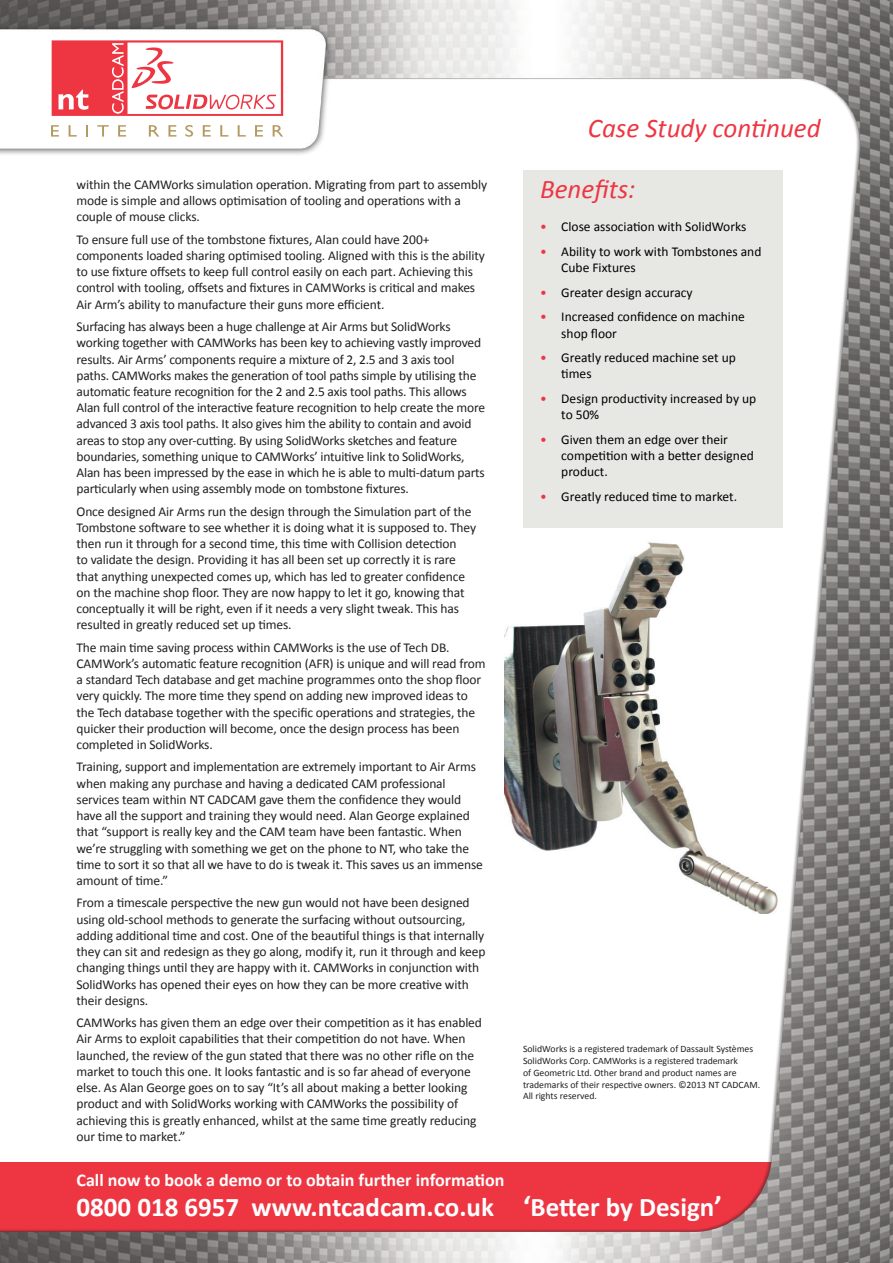
<style>
.page{position:relative;width:893px;height:1263px;background:#fff}
.page>*{position:absolute;margin:0;border:0;box-sizing:border-box;transform-origin:0 0}
.t1{font:700 27px "Calibri";color:#fff}
._5__Challenge_Header{font:italic 27px "Calibri";color:#ee3643}
._9__Call_to_Action_1{font:700 18px "Calibri";color:#fff}
._6__Body_Text_Back{font:13.5px/16.2px "Calibri";letter-spacing:-.01em;color:#231f20}
._7__Bullet{font:13.5px/16.2px "Calibri";color:#000}
._8__Disclaimer{font:9.75px/11.7px "Calibri";color:#231f20}
.s1{color:#ee3643}
.s2{font-size:29.25px}
</style>
<div class="page">
<img style="left:0;top:0;width:893px;height:1263px">
<svg style="left:52px;top:40px;width:231px;height:76px"></svg>
<svg style="left:51px;top:125px;width:8px;height:12px"></svg>
<svg style="left:69px;top:125px;width:8px;height:12px"></svg>
<svg style="left:86px;top:125px;width:2px;height:12px"></svg>
<svg style="left:97px;top:125px;width:12px;height:12px"></svg>
<svg style="left:118px;top:125px;width:8px;height:12px"></svg>
<svg style="left:149px;top:125px;width:10px;height:12px"></svg>
<svg style="left:168px;top:125px;width:8px;height:12px"></svg>
<svg style="left:185px;top:125px;width:8px;height:12px"></svg>
<svg style="left:203px;top:125px;width:8px;height:12px"></svg>
<svg style="left:220px;top:125px;width:8px;height:12px"></svg>
<svg style="left:238px;top:125px;width:8px;height:12px"></svg>
<svg style="left:255px;top:125px;width:8px;height:12px"></svg>
<svg style="left:273px;top:125px;width:10px;height:12px"></svg>
<p class="_6__Body_Text_Back" style="left:77px;top:176px;width:412px">within the CAMWorks simulation operation. Migrating from part to assembly mode is simple and allows optimisation of tooling and operations with a couple of mouse clicks.</p>
<p class="_6__Body_Text_Back" style="left:77px;top:231px;width:410px">To ensure full use of the tombstone fixtures, Alan could have 200+ components loaded sharing optimised tooling. Aligned with this is the ability to use fixture offsets to keep full control easily on each part. Achieving this control with tooling, offsets and fixtures in CAMWorks is critical and makes Air Arm’s ability to manufacture their guns more efficient.</p>
<p class="_6__Body_Text_Back" style="left:77px;top:319px;width:410px">Surfacing has always been a huge challenge at Air Arms but SolidWorks working together with CAMWorks has been key to achieving vastly improved results. Air Arms’ components require a mixture of 2, 2.5 and 3 axis tool paths. CAMWorks makes the generation of tool paths simple by utilising the automatic feature recognition for the 2 and 2.5 axis tool paths. This allows Alan full control of the interactive feature recognition to help create the more advanced 3 axis tool paths. It also gives him the ability to contain and avoid areas to stop any over-cutting. By using SolidWorks sketches and feature boundaries, something unique to CAMWorks’ intuitive link to SolidWorks, Alan has been impressed by the ease in which he is able to multi-datum parts particularly when using assembly mode on tombstone fixtures.</p>
<p class="_6__Body_Text_Back" style="left:77px;top:503px;width:401px">Once designed Air Arms run the design through the Simulation part of the Tombstone software to see whether it is doing what it is supposed to. They then run it through for a second time, this time with Collision detection<br>to validate the design. Providing it has all been set up correctly it is rare that anything unexpected comes up, which has led to greater confidence on the machine shop floor. They are now happy to let it go, knowing that conceptually it will be right, even if it needs a very slight tweak. This has resulted in greatly reduced set up times.</p>
<p class="_6__Body_Text_Back" style="left:77px;top:639px;width:410px">The main time saving process within CAMWorks is the use of Tech DB.<br>CAMWork’s automatic feature recognition (AFR) is unique and will read from a standard Tech database and get machine programmes onto the shop floor very quickly. The more time they spend on adding new improved ideas to the Tech database together with the specific operations and strategies, the quicker their production will become, once the design process has been completed in SolidWorks.</p>
<p class="_6__Body_Text_Back" style="left:77px;top:759px;width:408px">Training, support and implementation are extremely important to Air Arms when making any purchase and having a dedicated CAM professional services team within NT CADCAM gave them the confidence they would have all the support and training they would need. Alan George explained that “support is really key and the CAM team have been fantastic. When we’re struggling with something we get on the phone to NT, who take the time to sort it so that all we have to do is tweak it. This saves us an immense amount of time.”</p>
<p class="_6__Body_Text_Back" style="left:77px;top:895px;width:410px">From a timescale perspective the new gun would not have been designed using old-school methods to generate the surfacing without outsourcing, adding additional time and cost. One of the beautiful things is that internally they can sit and redesign as they go along, modify it, run it through and keep changing things until they are happy with it. CAMWorks in conjunction with SolidWorks has opened their eyes on how they can be more creative with their designs.</p>
<p class="_6__Body_Text_Back" style="left:77px;top:1015px;width:407px">CAMWorks has given them an edge over their competition as it has enabled Air Arms to exploit capabilities that their competition do not have. When launched, the review of the gun stated that there was no other rifle on the market to touch this one. It looks fantastic and is so far ahead of everyone else. As Alan George goes on to say “It’s all about making a better looking product and with SolidWorks working with CAMWorks the possibility of achieving this is greatly enhanced, whilst at the same time greatly reducing our time to market.”</p>
<p class="_9__Call_to_Action_1" style="left:77px;top:1169px;width:429px">Call now to book a demo or to obtain further information</p>
<p class="t1" style="left:77px;top:1190px;width:419px">0800 018 6957 www.ntcadcam.co.uk</p>
<p class="_5__Challenge_Header" style="left:588px;top:110px;width:234px">Case Study continued</p>
<p class="_5__Challenge_Header" style="left:540px;top:170px;width:97px">Benefits:</p>
<p class="_7__Bullet" style="left:540px;top:218px;width:208px"><span class="s1">•</span> Close association with SolidWorks</p>
<p class="_7__Bullet" style="left:561px;top:243px;width:202px;text-indent:-21px"><span class="s1">•</span> Ability to work with Tombstones and<br>Cube Fixtures</p>
<p class="_7__Bullet" style="left:540px;top:284px;width:154px"><span class="s1">•</span> Greater design accuracy</p>
<p class="_7__Bullet" style="left:561px;top:309px;width:185px;text-indent:-21px"><span class="s1">•</span> Increased confidence on machine shop floor</p>
<p class="_7__Bullet" style="left:561px;top:350px;width:176px;text-indent:-21px"><span class="s1">•</span> Greatly reduced machine set up times</p>
<p class="_7__Bullet" style="left:561px;top:391px;width:197px;text-indent:-21px"><span class="s1">•</span> Design productivity increased by up to 50%</p>
<p class="_7__Bullet" style="left:561px;top:431px;width:194px;text-indent:-21px"><span class="s1">•</span> Given them an edge over their competition with a better designed product.</p>
<p class="_7__Bullet" style="left:540px;top:489px;width:199px"><span class="s1">•</span> Greatly reduced time to market.</p>
<p class="_8__Disclaimer" style="left:523px;top:1043px;width:239px">SolidWorks is a registered trademark of Dassault Systèmes SolidWorks Corp. CAMWorks is a registered trademark<br>of Geometric Ltd. Other brand and product names are trademarks of their respective owners. ©2013 NT CADCAM.<br>All rights reserved.</p>
<p class="t1" style="left:523px;top:1189px;width:200px"><span class="s2">‘</span>Better by Design<span class="s2">’</span></p>
</div>
